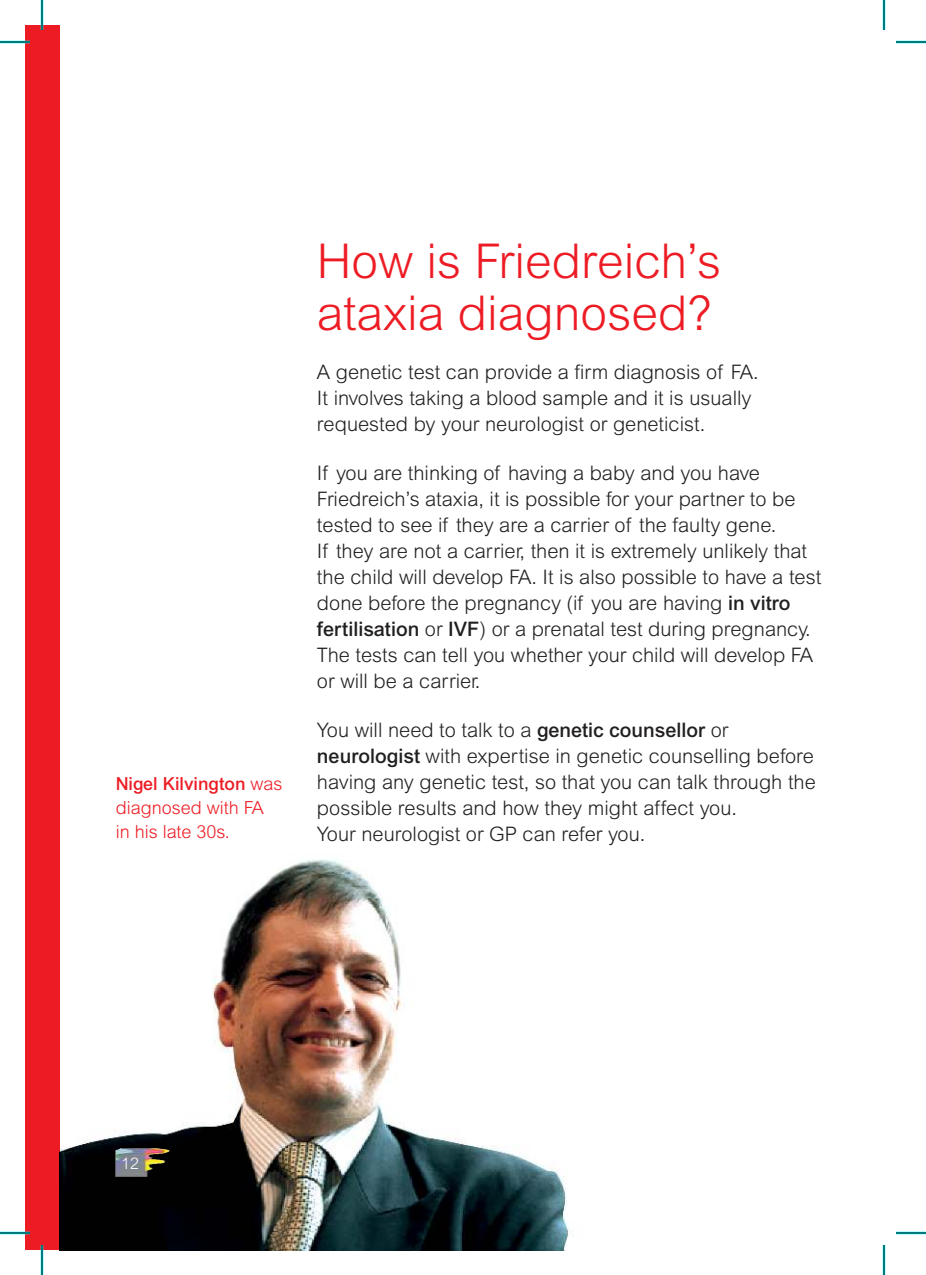
<style>
.page{position:relative;width:926px;height:1275px;background:#fff}
.page>*{position:absolute;margin:0;border:0;box-sizing:border-box;transform-origin:0 0}
.t1{font:300 48px/52px "Arial";color:#ed1c24}
.t2{font:300 20px/26px "Arial";color:#221f1f}
.t3{font:300 18px/24px "Arial";color:#ed1c24}
.t4{font:300 16px "Arial";color:#fff}
.s1{font-weight:500}
</style>
<div class="page">
<div style="left:25px;top:25px;width:34px;height:1225px;background:#ed1c24"></div>
<img style="left:59px;top:852px;width:512px;height:398px">
<img style="left:114px;top:1148px;width:56px;height:30px">
<hr style="left:0;top:41px;width:30px;height:2px;background:#00f6ff">
<hr style="left:896px;top:41px;width:30px;height:2px;background:#00f6ff">
<hr style="left:0;top:1231px;width:30px;height:3px;background:#00f6ff">
<hr style="left:896px;top:1231px;width:30px;height:3px;background:#00f6ff">
<hr style="left:41px;top:0;width:2px;height:30px;background:#00f6ff">
<hr style="left:41px;top:1245px;width:2px;height:30px;background:#00f6ff">
<hr style="left:883px;top:0;width:2px;height:30px;background:#00f6ff">
<hr style="left:883px;top:1245px;width:2px;height:30px;background:#00f6ff">
<hr style="left:0;top:42px;width:30px;height:1px;background:#000">
<hr style="left:896px;top:42px;width:30px;height:1px;background:#000">
<hr style="left:0;top:1232px;width:30px;height:1px;background:#000">
<hr style="left:896px;top:1232px;width:30px;height:1px;background:#000">
<hr style="left:42px;top:0;width:1px;height:30px;background:#000">
<hr style="left:42px;top:1245px;width:1px;height:30px;background:#000">
<hr style="left:884px;top:0;width:1px;height:30px;background:#000">
<hr style="left:884px;top:1245px;width:1px;height:30px;background:#000">
<p class="t3" style="left:116px;top:773px;width:168px"><span class="s1">Nigel Kilvington</span> was diagnosed with FA<br>in his late 30s.</p>
<h1 class="t1" style="left:317px;top:240px;width:405px">How is Friedreich’s ataxia diagnosed?</h1>
<p class="t2" style="left:317px;top:361px;width:443px">A genetic test can provide a firm diagnosis of FA.<br>It involves taking a blood sample and it is usually requested by your neurologist or geneticist.</p>
<p class="t2" style="left:317px;top:462px;width:506px">If you are thinking of having a baby and you have Friedreich’s ataxia, it is possible for your partner to be tested to see if they are a carrier of the faulty gene.<br>If they are not a carrier, then it is extremely unlikely that the child will develop FA. It is also possible to have a test done before the pregnancy (if you are having <span class="s1">in vitro fertilisation</span> or <span class="s1">IVF</span>) or a prenatal test during pregnancy.<br>The tests can tell you whether your child will develop FA or will be a carrier.</p>
<p class="t2" style="left:317px;top:718px;width:500px">You will need to talk to a <span class="s1">genetic counsellor</span> or <span class="s1">neurologist</span> with expertise in genetic counselling before having any genetic test, so that you can talk through the possible results and how they might affect you.<br>Your neurologist or GP can refer you.</p>
<p class="t4" style="left:121px;top:1157px;width:19px">12</p>
</div>
